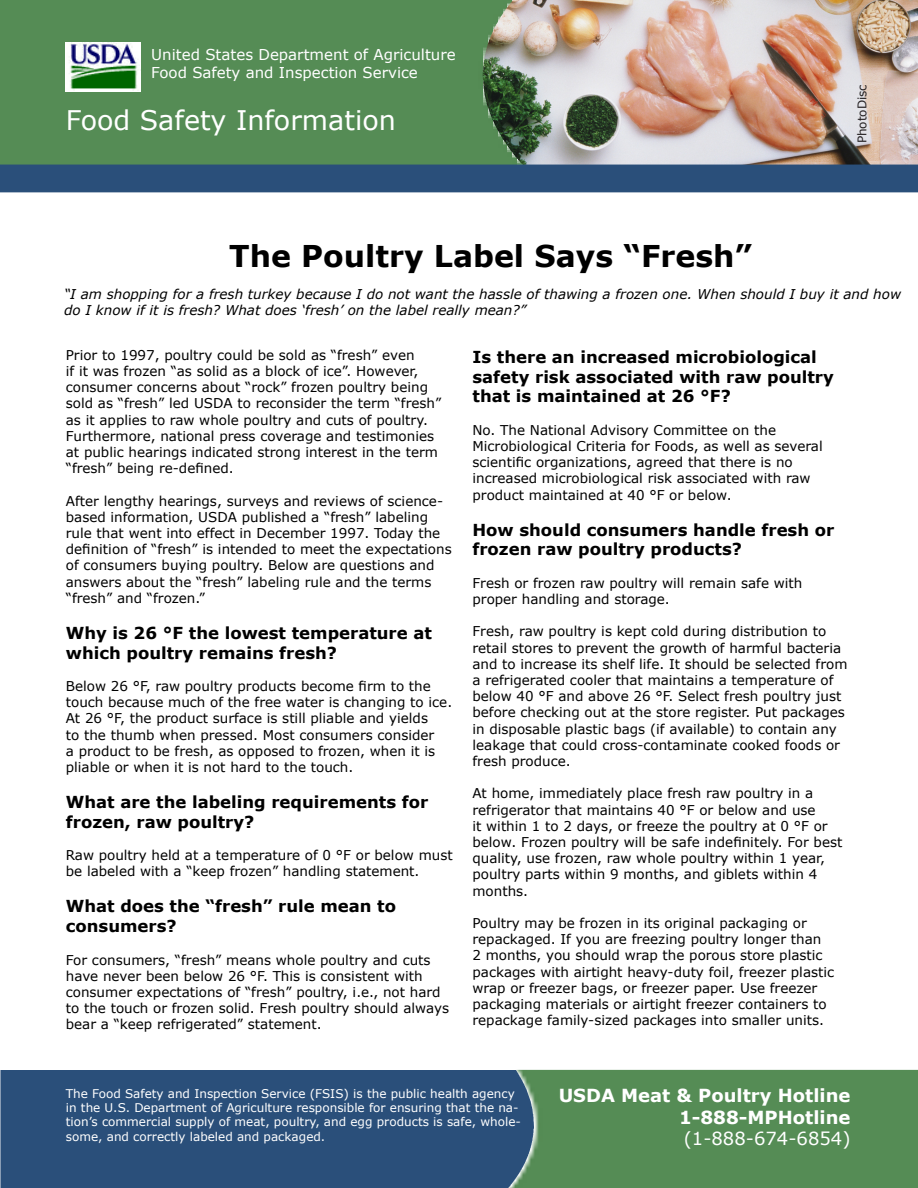
<style>
.page{position:relative;width:918px;height:1188px;background:#fff}
.page>*{position:absolute;margin:0;border:0;box-sizing:border-box;transform-origin:0 0}
.heading_1{font:700 30px "Verdana";color:#000}
.t1{font:italic 30px "Verdana";color:#fff}
.t2{font:27px "Verdana";color:#fff}
.t3{font:700 18px "Verdana";color:#fff}
.t4{font:18px "Verdana";color:#fff}
.Body_Text_2{font:700 16.5px/19.8px "Verdana";color:#000}
.t5{font:15px "Verdana";color:#fff}
.t6{font:13.5px/16.2px "Verdana";color:#000}
.Body_Text{font:italic 13.5px/16.2px "Verdana";color:#000}
.t7{font:12px/14.4px "Verdana";color:#fff}
.t8{font:12px "Verdana";color:#231f20}
</style>
<div class="page">
<img style="left:532px;top:0;width:386px;height:165px">
<div style="left:0;top:1070px;width:508px;height:118px;background:#2a4f7a"></div>
<div style="left:508px;top:1070px;width:410px;height:118px;background:#558c55"></div>
<img style="left:0;top:0;width:532px;height:165px">
<img style="left:66px;top:42px;width:74px;height:50px">
<div style="left:0;top:165px;width:918px;height:27px;background:#2a4f7a"></div>
<p class="t5" style="left:151px;top:45px;width:306px">United States Department of Agriculture</p>
<p class="t5" style="left:151px;top:63px;width:268px">Food Safety and Inspection Service</p>
<p class="t1" style="left:70px;top:89px;width:270px">Food Safety Facts</p>
<p class="t2" style="left:66px;top:103px;width:332px">Food Safety Information</p>
<p class="t8" style="left:854px;top:143px;width:61px;rotate:-90deg">PhotoDisc</p>
<p class="heading_1" style="left:229px;top:237px;width:524px">The Poultry Label Says “Fresh”</p>
<p class="Body_Text" style="left:64px;top:286px;width:838px">“I am shopping for a fresh turkey because I do not want the hassle of thawing a frozen one. When should I buy it and how do I know if it is fresh? What does ‘fresh’ on the label really mean?”</p>
<p class="Body_Text_2" style="left:472px;top:346px;width:363px">Is there an increased microbiological safety risk associated with raw poultry that is maintained at 26 °F?</p>
<p class="t6" style="left:472px;top:421px;width:352px">No. The National Advisory Committee on the Microbiological Criteria for Foods, as well as several scientific organizations, agreed that there is no increased microbiological risk associated with raw product maintained at 40 °F or below.</p>
<p class="Body_Text_2" style="left:472px;top:519px;width:363px">How should consumers handle fresh or frozen raw poultry products?</p>
<p class="t6" style="left:472px;top:574px;width:331px">Fresh or frozen raw poultry will remain safe with proper handling and storage.</p>
<p class="t6" style="left:472px;top:623px;width:376px">Fresh, raw poultry is kept cold during distribution to retail stores to prevent the growth of harmful bacteria and to increase its shelf life. It should be selected from a refrigerated cooler that maintains a temperature of below 40 °F and above 26 °F. Select fresh poultry just before checking out at the store register. Put packages in disposable plastic bags (if available) to contain any leakage that could cross-contaminate cooked foods or fresh produce.</p>
<p class="t6" style="left:472px;top:785px;width:371px">At home, immediately place fresh raw poultry in a refrigerator that maintains 40 °F or below and use<br>it within 1 to 2 days, or freeze the poultry at 0 °F or below. Frozen poultry will be safe indefinitely. For best quality, use frozen, raw whole poultry within 1 year, poultry parts within 9 months, and giblets within 4 months.</p>
<p class="t6" style="left:472px;top:914px;width:363px">Poultry may be frozen in its original packaging or repackaged. If you are freezing poultry longer than<br>2 months, you should wrap the porous store plastic packages with airtight heavy-duty foil, freezer plastic wrap or freezer bags, or freezer paper. Use freezer packaging materials or airtight freezer containers to repackage family-sized packages into smaller units.</p>
<p class="t6" style="left:66px;top:346px;width:377px">Prior to 1997, poultry could be sold as “fresh” even<br>if it was frozen “as solid as a block of ice”. However, consumer concerns about “rock” frozen poultry being sold as “fresh” led USDA to reconsider the term “fresh” as it applies to raw whole poultry and cuts of poultry.<br>Furthermore, national press coverage and testimonies at public hearings indicated strong interest in the term “fresh” being re-defined.</p>
<p class="t6" style="left:66px;top:492px;width:387px">After lengthy hearings, surveys and reviews of science&shy;based information, USDA published a “fresh” labeling rule that went into effect in December 1997. Today the definition of “fresh” is intended to meet the expectations of consumers buying poultry. Below are questions and answers about the “fresh” labeling rule and the terms “fresh” and “frozen.”</p>
<p class="Body_Text_2" style="left:66px;top:622px;width:368px">Why is 26 °F the lowest temperature at which poultry remains fresh?</p>
<p class="t6" style="left:66px;top:678px;width:388px">Below 26 °F, raw poultry products become firm to the touch because much of the free water is changing to ice.<br>At 26 °F, the product surface is still pliable and yields<br>to the thumb when pressed. Most consumers consider<br>a product to be fresh, as opposed to frozen, when it is pliable or when it is not hard to the touch.</p>
<p class="Body_Text_2" style="left:66px;top:792px;width:364px">What are the labeling requirements for frozen, raw poultry?</p>
<p class="t6" style="left:66px;top:847px;width:388px">Raw poultry held at a temperature of 0 °F or below must be labeled with a “keep frozen” handling statement.</p>
<p class="Body_Text_2" style="left:66px;top:896px;width:332px">What does the “fresh” rule mean to consumers?</p>
<p class="t6" style="left:66px;top:951px;width:385px">For consumers, “fresh” means whole poultry and cuts have never been below 26 °F. This is consistent with consumer expectations of “fresh” poultry, i.e., not hard to the touch or frozen solid. Fresh poultry should always bear a “keep refrigerated” statement.</p>
<p class="t7" style="left:66px;top:1086px;width:457px">The Food Safety and Inspection Service (FSIS) is the public health agency in the U.S. Department of Agriculture responsible for ensuring that the na&shy;tion’s commercial supply of meat, poultry, and egg products is safe, whole&shy;some, and correctly labeled and packaged.</p>
<p class="t3" style="left:559px;top:1084px;width:293px">USDA Meat &amp; Poultry Hotline</p>
<p class="t3" style="left:679px;top:1106px;width:173px">1-888-MPHotline</p>
<p class="t4" style="left:684px;top:1127px;width:168px">(1-888-674-6854)</p>
</div>
